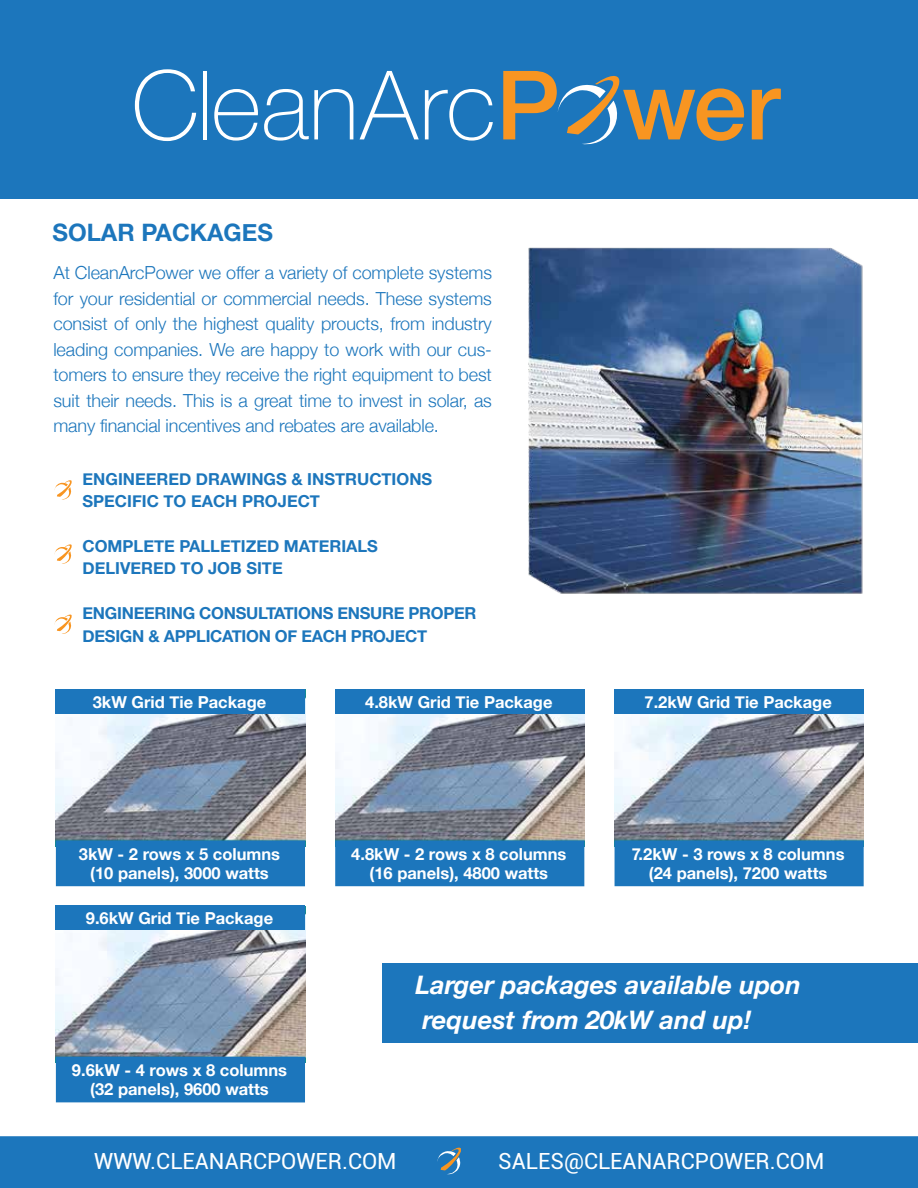
<style>
.page{position:relative;width:918px;height:1188px;background:#fff}
.page>*{position:absolute;margin:0;border:0;box-sizing:border-box;transform-origin:0 0}
.t1{font:italic 700 25.5px/34.5px "Helvetica Neue";color:#fff}
.t2{font:700 24px "Helvetica Neue";color:#1c76bc}
.t3{font:22.2px "Roboto";color:#fff}
.t4{font:300 18px/25.5px "Helvetica Neue";letter-spacing:-.01em;color:#1c76bc;text-align:justify}
.t5{font:700 16.5px/19.5px "Helvetica Neue";color:#fff;text-align:center}
.t6{font:700 16.5px/22.5px "Helvetica Neue";color:#1c76bc}
</style>
<div class="page">
<div style="left:382px;top:964px;width:536px;height:79px;background:#1c76bc"></div>
<img style="left:528px;top:247px;width:335px;height:347px">
<img style="left:56px;top:714px;width:249px;height:127px">
<div style="left:56px;top:841px;width:249px;height:45px;background:#1c76bc"></div>
<div style="left:56px;top:689px;width:249px;height:25px;background:#1c76bc"></div>
<img style="left:335px;top:714px;width:249px;height:127px">
<div style="left:335px;top:841px;width:249px;height:45px;background:#1c76bc"></div>
<div style="left:335px;top:689px;width:249px;height:25px;background:#1c76bc"></div>
<img style="left:615px;top:714px;width:249px;height:127px">
<div style="left:615px;top:841px;width:249px;height:45px;background:#1c76bc"></div>
<div style="left:614px;top:689px;width:250px;height:25px;background:#1c76bc"></div>
<img style="left:56px;top:930px;width:249px;height:127px">
<div style="left:56px;top:1057px;width:249px;height:45px;background:#1c76bc"></div>
<div style="left:56px;top:905px;width:249px;height:25px;background:#1c76bc"></div>
<div style="left:0;top:0;width:918px;height:199px;background:#1c76bc"></div>
<svg style="left:135px;top:69px;width:61px;height:72px"></svg>
<hr style="left:203px;top:71px;width:4px;height:68px;background:#fff">
<svg style="left:214px;top:89px;width:44px;height:52px"></svg>
<svg style="left:264px;top:89px;width:89px;height:52px"></svg>
<svg style="left:360px;top:71px;width:59px;height:68px"></svg>
<svg style="left:425px;top:89px;width:68px;height:52px"></svg>
<svg style="left:752px;top:88px;width:29px;height:51px"></svg>
<svg style="left:503px;top:71px;width:241px;height:74px"></svg>
<svg style="left:54px;top:480px;width:18px;height:20px"></svg>
<svg style="left:54px;top:544px;width:18px;height:20px"></svg>
<svg style="left:54px;top:614px;width:18px;height:20px"></svg>
<div style="left:0;top:1136px;width:918px;height:52px;background:#1c76bc"></div>
<svg style="left:437px;top:1147px;width:24px;height:28px"></svg>
<h2 class="t2" style="left:53px;top:218px;width:222px">SOLAR PACKAGES</h2>
<p class="t4" style="left:53px;top:260px;width:440px">At CleanArcPower we offer a variety of complete systems for your residential or commercial needs. These systems consist of only the highest quality proucts, from industry leading companies. We are happy to work with our cus&shy;tomers to ensure they receive the right equipment to best suit their needs. This is a great time to invest in solar, as many financial incentives and rebates are available.</p>
<p class="t6" style="left:83px;top:467px;width:351px">ENGINEERED DRAWINGS &amp; INSTRUCTIONS<br>SPECIFIC TO EACH PROJECT</p>
<p class="t6" style="left:83px;top:534px;width:297px">COMPLETE PALLETIZED MATERIALS<br>DELIVERED TO JOB SITE</p>
<p class="t6" style="left:83px;top:602px;width:395px">ENGINEERING CONSULTATIONS ENSURE PROPER<br>DESIGN &amp; APPLICATION OF EACH PROJECT</p>
<p class="t5" style="left:93px;top:692px;width:175px">3kW Grid Tie Package</p>
<p class="t5" style="left:79px;top:844px;width:203px">3kW - 2 rows x 5 columns (10 panels), 3000 watts</p>
<p class="t5" style="left:86px;top:908px;width:189px">9.6kW Grid Tie Package</p>
<p class="t5" style="left:365px;top:692px;width:189px">4.8kW Grid Tie Package</p>
<p class="t5" style="left:351px;top:844px;width:217px">4.8kW - 2 rows x 8 columns (16 panels), 4800 watts</p>
<p class="t5" style="left:645px;top:692px;width:189px">7.2kW Grid Tie Package</p>
<p class="t5" style="left:632px;top:844px;width:214px">7.2kW - 3 rows x 8 columns (24 panels), 7200 watts</p>
<p class="t5" style="left:72px;top:1060px;width:217px">9.6kW - 4 rows x 8 columns (32 panels), 9600 watts</p>
<h1 class="t1" style="left:415px;top:968px;width:387px">Larger packages available upon request from 20kW and up!</h1>
<p class="t3" style="left:94px;top:1145px;width:304px">WWW.CLEANARCPOWER.COM</p>
<p class="t3" style="left:498px;top:1145px;width:328px">SALES@CLEANARCPOWER.COM</p>
</div>
